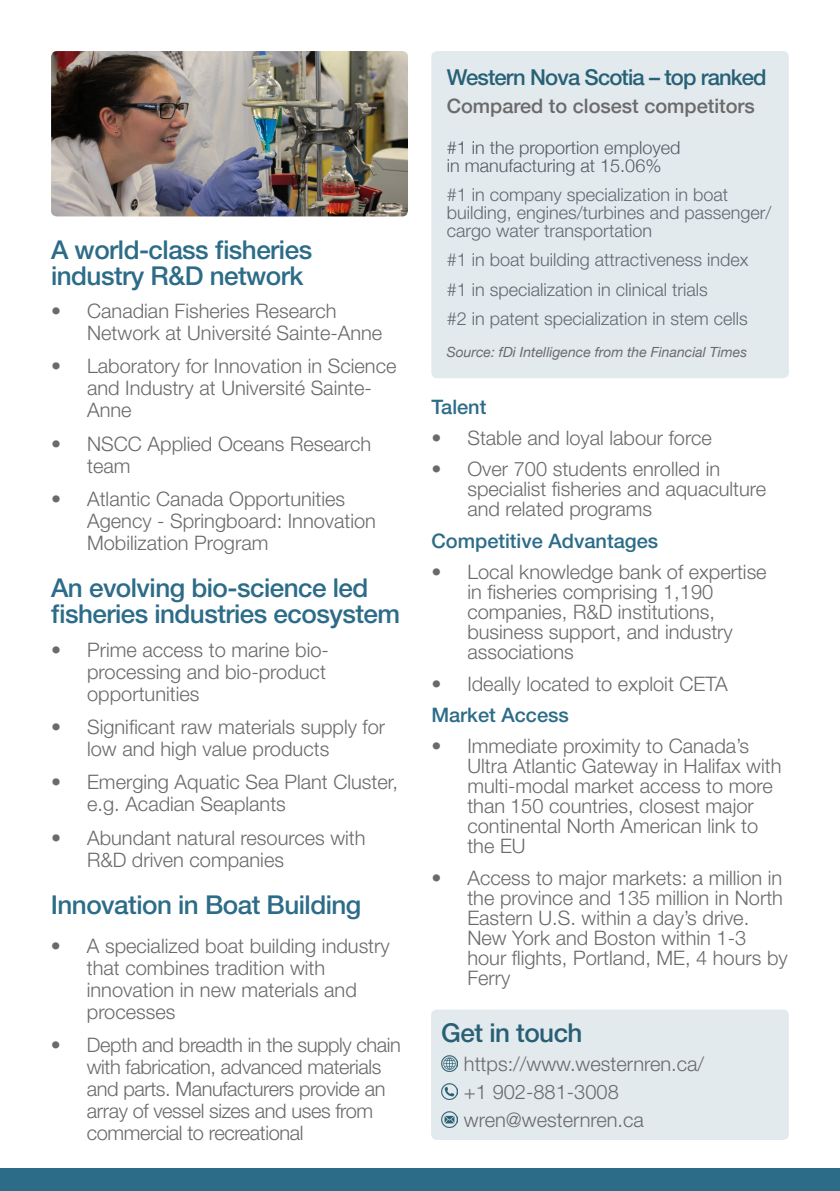
<style>
.page{position:relative;width:840px;height:1191px;background:#fff}
.page>*{position:absolute;margin:0;border:0;box-sizing:border-box;transform-origin:0 0}
.t1{font:500 26px/26px "Helvetica Neue LT Std";letter-spacing:-.02em;color:#2c6c88}
.t2{font:500 26px "Helvetica Neue LT Std";letter-spacing:-.02em;color:#285f74}
.t3{font:500 22px "Helvetica Neue LT Std";letter-spacing:-.04em;color:#285f74}
.t4{font:300 20px/20px "Helvetica Neue LT Pro";color:#6a6a6a}
.t5{font:300 20px/22px "Helvetica Neue LT Pro";letter-spacing:-.02em;color:#6a6a6a}
.t6{font:500 20px "Helvetica Neue LT Pro";color:#2c6c88}
.t7{font:500 19.8px "Helvetica Neue";color:#6a6a6a}
.t8{font:300 18px/18px "Helvetica Neue LT Pro";color:#6a6a6a}
.t9{font:300 18px/18px "Helvetica Neue";color:#5b585b}
.t10{font:italic 14px "Helvetica Neue";color:#6a6a6a}
</style>
<div class="page">
<div style="left:431px;top:1009px;width:357px;height:131px;background:#e2eaee;border-radius:6px"></div>
<div style="left:431px;top:51px;width:357px;height:327px;background:#e2eaee;border-radius:6px"></div>
<div style="left:0;top:1168px;width:839px;height:23px;background:#2c6c88"></div>
<img style="left:51px;top:51px;width:357px;height:165px">
<img style="left:441px;top:1055px;width:16px;height:17px">
<img style="left:441px;top:1083px;width:16px;height:16px">
<img style="left:441px;top:1111px;width:16px;height:16px">
<h1 class="t1" style="left:51px;top:236px;width:262px">A world-class fisheries industry R&amp;D network</h1>
<p class="t4" style="left:87px;top:299px;width:296px;line-height:22px;text-indent:-36px">• Canadian Fisheries Research<br>Network at Université Sainte-Anne</p>
<p class="t4" style="left:87px;top:355px;width:311px;line-height:22px;text-indent:-36px">• Laboratory for Innovation in Science and Industry at Université Sainte-<br>Anne</p>
<p class="t4" style="left:87px;top:432px;width:285px;line-height:22px;text-indent:-36px">• NSCC Applied Oceans Research team</p>
<p class="t4" style="left:87px;top:487px;width:290px;line-height:22px;text-indent:-36px">• Atlantic Canada Opportunities<br>Agency - Springboard: Innovation<br>Mobilization Program</p>
<h1 class="t1" style="left:51px;top:574px;width:350px">An evolving bio-science led fisheries industries ecosystem</h1>
<p class="t4" style="left:87px;top:638px;width:243px;line-height:22px;text-indent:-36px">• Prime access to marine bio&shy;processing and bio-product opportunities</p>
<p class="t4" style="left:87px;top:715px;width:299px;line-height:22px;text-indent:-36px">• Significant raw materials supply for low and high value products</p>
<p class="t4" style="left:87px;top:770px;width:312px;line-height:22px;text-indent:-36px">• Emerging Aquatic Sea Plant Cluster, e.g. Acadian Seaplants</p>
<p class="t4" style="left:87px;top:826px;width:280px;line-height:22px;text-indent:-36px">• Abundant natural resources with<br>R&amp;D driven companies</p>
<h1 class="t1" style="left:51px;top:891px;width:312px">Innovation in Boat Building</h1>
<p class="t4" style="left:87px;top:934px;width:304px;line-height:22px;text-indent:-36px">• A specialized boat building industry that combines tradition with innovation in new materials and processes</p>
<p class="t5" style="left:87px;top:1033px;width:315px;text-indent:-36px">• Depth and breadth in the supply chain with fabrication, advanced materials and parts. Manufacturers provide an array of vessel sizes and uses from commercial to recreational</p>
<p class="t3" style="left:446px;top:64px;width:321px">Western Nova Scotia – top ranked</p>
<p class="t7" style="left:446px;top:90px;width:309px">Compared to closest competitors</p>
<p class="t9" style="left:446px;top:137px;width:235px">#1 in the proportion employed in manufacturing at 15.06%</p>
<p class="t8" style="left:446px;top:185px;width:326px">#1 in company specialization in boat building, engines/turbines and passenger/ cargo water transportation</p>
<p class="t8" style="left:446px;top:245px;width:303px;line-height:29.4px">#1 in boat building attractiveness index #1 in specialization in clinical trials<br>#2 in patent specialization in stem cells</p>
<p class="t10" style="left:446px;top:342px;width:302px">Source: fDi Intelligence from the Financial Times</p>
<p class="t6" style="left:431px;top:395px;width:57px">Talent</p>
<p class="t4" style="left:431px;top:427px;width:282px">• Stable and loyal labour force</p>
<p class="t4" style="left:467px;top:459px;width:300px;text-indent:-36px">• Over 700 students enrolled in specialist fisheries and aquaculture and related programs</p>
<p class="t6" style="left:431px;top:529px;width:228px">Competitive Advantages</p>
<p class="t4" style="left:467px;top:561px;width:300px;text-indent:-36px">• Local knowledge bank of expertise in fisheries comprising 1,190 companies, R&amp;D institutions, business support, and industry associations</p>
<p class="t4" style="left:431px;top:673px;width:298px">• Ideally located to exploit CETA</p>
<p class="t6" style="left:431px;top:703px;width:139px">Market Access</p>
<p class="t4" style="left:467px;top:735px;width:315px;text-indent:-36px">• Immediate proximity to Canada’s<br>Ultra Atlantic Gateway in Halifax with multi-modal market access to more than 150 countries, closest major continental North American link to the EU</p>
<p class="t4" style="left:467px;top:867px;width:322px;text-indent:-36px">• Access to major markets: a million in the province and 135 million in North<br>Eastern U.S. within a day’s drive.<br>New York and Boston within 1-3 hour flights, Portland, ME, 4 hours by<br>Ferry</p>
<h1 class="t2" style="left:441px;top:1016px;width:143px">Get in touch</h1>
<p class="t4" style="left:463px;top:1049px;width:242px;line-height:28px">https://www.westernren.ca/ +1 902-881-3008 wren@westernren.ca</p>
</div>
